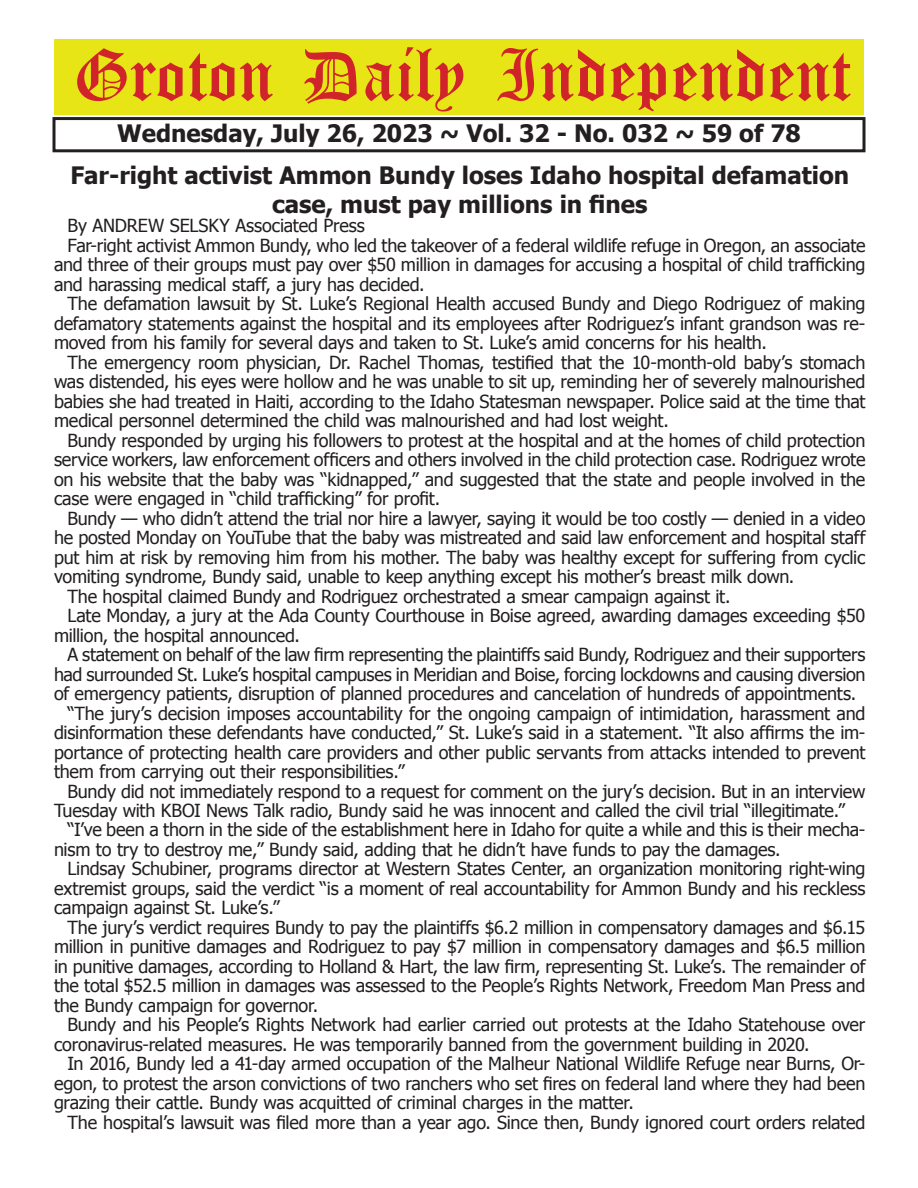
<style>
.page{position:relative;width:918px;height:1188px;background:#fff}
.page>*{position:absolute;margin:0;border:0;box-sizing:border-box;transform-origin:0 0}
.t1{font:54px "Old English Five";color:#d1232a}
.t2{font:700 24px/28.8px "Tahoma";color:#231f20;text-align:center}
.t3{font:18px "Tahoma";letter-spacing:-.015em;color:#231f20}
</style>
<div class="page">
<div style="left:52px;top:117px;width:814px;height:35px;border:3px solid #231f20"></div>
<div style="left:54px;top:40px;width:810px;height:75px;background:#e7e515"></div>
<h1 class="t1" style="left:73px;top:50px;width:779px">Groton Daily Independent</h1>
<h2 class="t2" style="left:117px;top:117px;width:685px">Wednesday, July 26, 2023 ~ Vol. 32 - No. 032 ~ 59 of 78</h2>
<h2 class="t2" style="left:70px;top:159px;width:780px">Far-right activist Ammon Bundy loses Idaho hospital defamation case, must pay millions in fines</h2>
<p class="t3" style="left:68px;top:214px;width:299px">By ANDREW SELSKY Associated Press</p>
<p class="t3" style="left:68px;top:233px;width:800px">Far-right activist Ammon Bundy, who led the takeover of a federal wildlife refuge in Oregon, an associate</p>
<p class="t3" style="left:54px;top:253px;width:813px">and three of their groups must pay over $50 million in damages for accusing a hospital of child trafficking</p>
<p class="t3" style="left:54px;top:272px;width:372px">and harassing medical staff, a jury has decided.</p>
<p class="t3" style="left:68px;top:292px;width:800px">The defamation lawsuit by St. Luke’s Regional Health accused Bundy and Diego Rodriguez of making</p>
<p class="t3" style="left:54px;top:311px;width:813px">defamatory statements against the hospital and its employees after Rodriguez’s infant grandson was re-</p>
<p class="t3" style="left:54px;top:331px;width:714px">moved from his family for several days and taken to St. Luke’s amid concerns for his health.</p>
<p class="t3" style="left:68px;top:350px;width:800px">The emergency room physician, Dr. Rachel Thomas, testified that the 10-month-old baby’s stomach</p>
<p class="t3" style="left:54px;top:370px;width:813px">was distended, his eyes were hollow and he was unable to sit up, reminding her of severely malnourished</p>
<p class="t3" style="left:54px;top:389px;width:813px">babies she had treated in Haiti, according to the Idaho Statesman newspaper. Police said at the time that</p>
<p class="t3" style="left:54px;top:409px;width:616px">medical personnel determined the child was malnourished and had lost weight.</p>
<p class="t3" style="left:68px;top:428px;width:799px">Bundy responded by urging his followers to protest at the hospital and at the homes of child protection</p>
<p class="t3" style="left:54px;top:447px;width:813px">service workers, law enforcement officers and others involved in the child protection case. Rodriguez wrote</p>
<p class="t3" style="left:54px;top:467px;width:813px">on his website that the baby was “kidnapped,” and suggested that the state and people involved in the</p>
<p class="t3" style="left:54px;top:486px;width:388px">case were engaged in “child trafficking” for profit.</p>
<p class="t3" style="left:68px;top:506px;width:799px">Bundy — who didn’t attend the trial nor hire a lawyer, saying it would be too costly — denied in a video</p>
<p class="t3" style="left:54px;top:525px;width:813px">he posted Monday on YouTube that the baby was mistreated and said law enforcement and hospital staff</p>
<p class="t3" style="left:54px;top:545px;width:813px">put him at risk by removing him from his mother. The baby was healthy except for suffering from cyclic</p>
<p class="t3" style="left:54px;top:564px;width:742px">vomiting syndrome, Bundy said, unable to keep anything except his mother’s breast milk down.</p>
<p class="t3" style="left:68px;top:584px;width:665px">The hospital claimed Bundy and Rodriguez orchestrated a smear campaign against it.</p>
<p class="t3" style="left:68px;top:603px;width:799px">Late Monday, a jury at the Ada County Courthouse in Boise agreed, awarding damages exceeding $50</p>
<p class="t3" style="left:54px;top:623px;width:248px">million, the hospital announced.</p>
<p class="t3" style="left:68px;top:642px;width:799px">A statement on behalf of the law firm representing the plaintiffs said Bundy, Rodriguez and their supporters</p>
<p class="t3" style="left:54px;top:662px;width:813px">had surrounded St. Luke’s hospital campuses in Meridian and Boise, forcing lockdowns and causing diversion</p>
<p class="t3" style="left:54px;top:681px;width:804px">of emergency patients, disruption of planned procedures and cancelation of hundreds of appointments.</p>
<p class="t3" style="left:68px;top:701px;width:799px">“The jury’s decision imposes accountability for the ongoing campaign of intimidation, harassment and</p>
<p class="t3" style="left:54px;top:720px;width:813px">disinformation these defendants have conducted,” St. Luke’s said in a statement. “It also affirms the im-</p>
<p class="t3" style="left:54px;top:740px;width:813px">portance of protecting health care providers and other public servants from attacks intended to prevent</p>
<p class="t3" style="left:54px;top:759px;width:352px">them from carrying out their responsibilities.”</p>
<p class="t3" style="left:68px;top:779px;width:799px">Bundy did not immediately respond to a request for comment on the jury’s decision. But in an interview</p>
<p class="t3" style="left:54px;top:798px;width:793px">Tuesday with KBOI News Talk radio, Bundy said he was innocent and called the civil trial “illegitimate.”</p>
<p class="t3" style="left:68px;top:818px;width:799px">“I’ve been a thorn in the side of the establishment here in Idaho for quite a while and this is their mecha-</p>
<p class="t3" style="left:54px;top:837px;width:728px">nism to try to destroy me,” Bundy said, adding that he didn’t have funds to pay the damages.</p>
<p class="t3" style="left:68px;top:857px;width:800px">Lindsay Schubiner, programs director at Western States Center, an organization monitoring right-wing</p>
<p class="t3" style="left:54px;top:876px;width:813px">extremist groups, said the verdict “is a moment of real accountability for Ammon Bundy and his reckless</p>
<p class="t3" style="left:54px;top:896px;width:227px">campaign against St. Luke’s.”</p>
<p class="t3" style="left:68px;top:915px;width:799px">The jury’s verdict requires Bundy to pay the plaintiffs $6.2 million in compensatory damages and $6.15</p>
<p class="t3" style="left:54px;top:935px;width:813px">million in punitive damages and Rodriguez to pay $7 million in compensatory damages and $6.5 million</p>
<p class="t3" style="left:54px;top:954px;width:813px">in punitive damages, according to Holland &amp; Hart, the law firm, representing St. Luke’s. The remainder of</p>
<p class="t3" style="left:54px;top:974px;width:813px">the total $52.5 million in damages was assessed to the People’s Rights Network, Freedom Man Press and</p>
<p class="t3" style="left:54px;top:993px;width:266px">the Bundy campaign for governor.</p>
<p class="t3" style="left:68px;top:1013px;width:799px">Bundy and his People’s Rights Network had earlier carried out protests at the Idaho Statehouse over</p>
<p class="t3" style="left:54px;top:1032px;width:757px">coronavirus-related measures. He was temporarily banned from the government building in 2020.</p>
<p class="t3" style="left:68px;top:1052px;width:799px">In 2016, Bundy led a 41-day armed occupation of the Malheur National Wildlife Refuge near Burns, Or-</p>
<p class="t3" style="left:54px;top:1071px;width:813px">egon, to protest the arson convictions of two ranchers who set fires on federal land where they had been</p>
<p class="t3" style="left:54px;top:1091px;width:581px">grazing their cattle. Bundy was acquitted of criminal charges in the matter.</p>
<p class="t3" style="left:68px;top:1110px;width:799px">The hospital’s lawsuit was filed more than a year ago. Since then, Bundy ignored court orders related</p>
</div>
